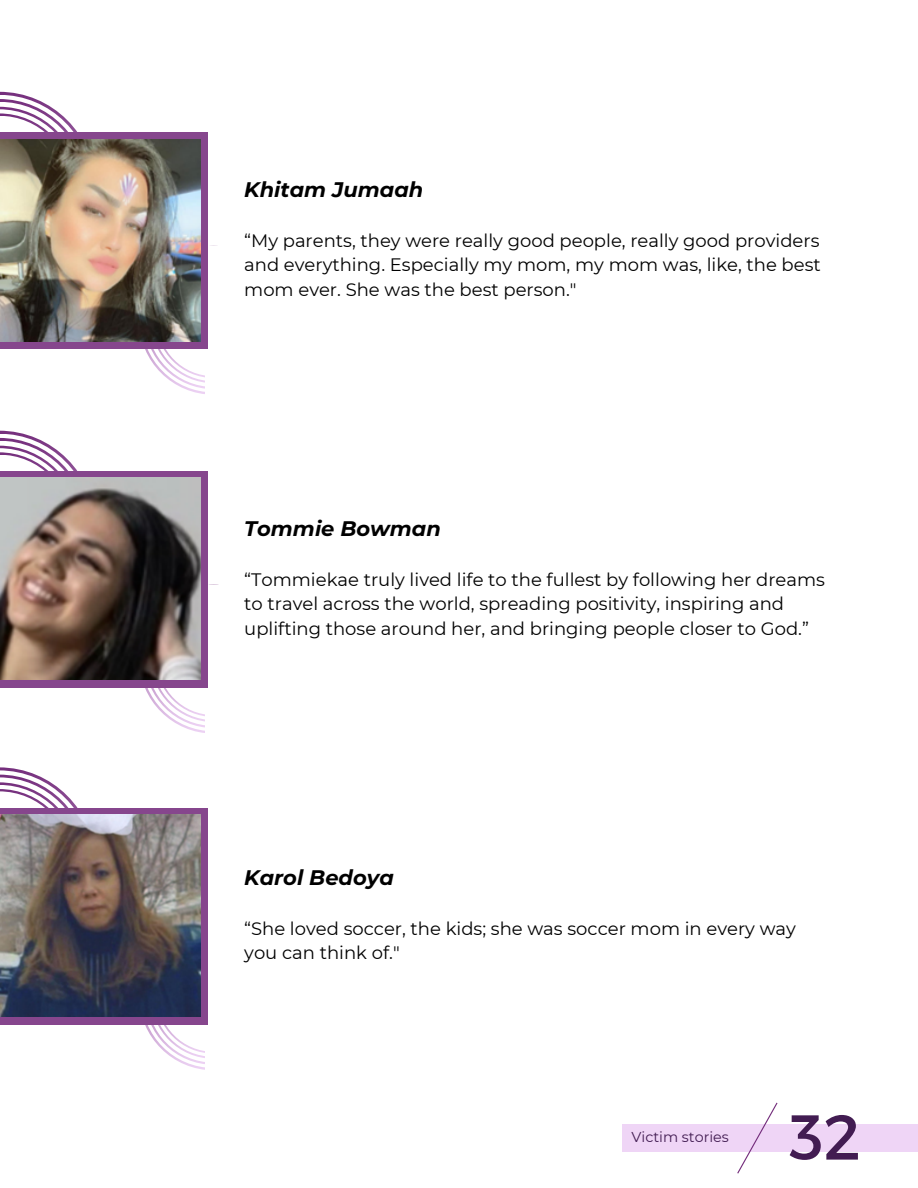
<style>
.page{position:relative;width:918px;height:1188px;background:#fff}
.page>*{position:absolute;margin:0;border:0;box-sizing:border-box;transform-origin:0 0}
.t1{font:63.3px "Montserrat";color:#421c52}
.t2{font:italic 700 21px "Montserrat";color:#000}
.t3{font:18px/24.8px "Montserrat";color:#000}
.t4{font:14.25px "Montserrat";color:#421c52}
</style>
<div class="page">
<svg style="left:0;top:99px;width:42px;height:3px"></svg>
<svg style="left:0;top:102px;width:51px;height:5px"></svg>
<svg style="left:0;top:109px;width:77px;height:23px"></svg>
<svg style="left:0;top:113px;width:74px;height:19px"></svg>
<svg style="left:0;top:116px;width:71px;height:16px"></svg>
<div style="left:0;top:132px;width:208px;height:217px;background:#86468d"></div>
<svg style="left:0;top:777px;width:50px;height:5px"></svg>
<svg style="left:0;top:782px;width:55px;height:3px"></svg>
<svg style="left:4px;top:785px;width:74px;height:23px"></svg>
<svg style="left:0;top:791px;width:71px;height:17px"></svg>
<div style="left:0;top:808px;width:208px;height:217px;background:#86468d"></div>
<img style="left:0;top:815px;width:200px;height:201px">
<div style="left:622px;top:1124px;width:296px;height:28px;background:#efd5f6"></div>
<svg style="left:737px;top:1102px;width:41px;height:72px"></svg>
<img style="left:0;top:139px;width:200px;height:202px">
<svg style="left:0;top:438px;width:42px;height:3px"></svg>
<svg style="left:0;top:441px;width:51px;height:5px"></svg>
<svg style="left:0;top:448px;width:78px;height:23px"></svg>
<svg style="left:0;top:452px;width:74px;height:19px"></svg>
<svg style="left:0;top:455px;width:71px;height:16px"></svg>
<div style="left:0;top:471px;width:208px;height:217px;background:#86468d"></div>
<img style="left:0;top:478px;width:200px;height:202px">
<h2 class="t2" style="left:244px;top:177px;width:181px">Khitam Jumaah</h2>
<p class="t3" style="left:244px;top:228px;width:578px;text-align:justify">“My parents, they were really good people, really good providers and everything. Especially my mom, my mom was, like, the best mom ever. She was the best person."</p>
<p class="t2" style="left:244px;top:516px;width:198px">Tommie Bowman</p>
<p class="t3" style="left:244px;top:567px;width:582px">“Tommiekae truly lived life to the fullest by following her dreams to travel across the world, spreading positivity, inspiring and uplifting those around her, and bringing people closer to God.”</p>
<h1 class="t2" style="left:244px;top:865px;width:151px">Karol Bedoya</h1>
<h2 class="t3" style="left:244px;top:916px;width:553px">“She loved soccer, the kids; she was soccer mom in every way you can think of."</h2>
<h1 class="t4" style="left:632px;top:1128px;width:99px">Victim stories</h1>
<h2 class="t1" style="left:789px;top:1096px;width:73px">32</h2>
</div>
